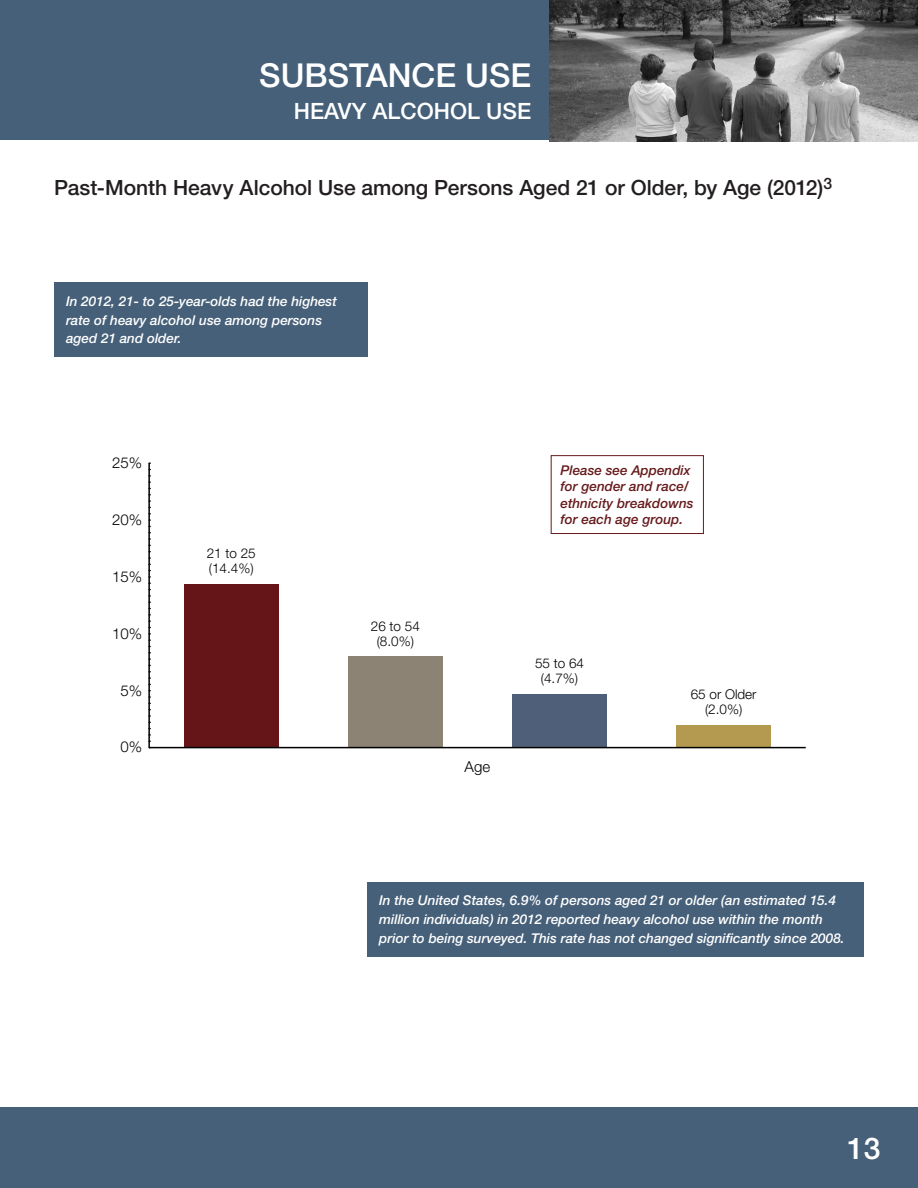
<style>
.page{position:relative;width:918px;height:1188px;background:#fff}
.page>*{position:absolute;margin:0;border:0;box-sizing:border-box;transform-origin:0 0}
.t1{font:500 33px "Helvetica Neue LT Std";color:#fff}
.t2{font:500 30px "Helvetica Neue LT Std";color:#fff}
.t3{font:500 22.5px "Helvetica Neue LT Std";color:#fff}
.t4{font:500 21px "Helvetica Neue LT Std";color:#231f20}
.t5{font:300 15px "Helvetica Neue LT Std";color:#000}
.t6{font:italic 500 13.5px/18.8px "Helvetica Neue LT Std";color:#fff}
.t7{font:italic 500 13.5px/16.5px "Helvetica Neue LT Std";color:#661a1c}
.t8{font:300 13.5px/15px "Helvetica Neue LT Std";color:#000;text-align:center}
</style>
<div class="page">
<div style="left:0;top:0;width:551px;height:140px;background:#466079"></div>
<div style="left:0;top:1107px;width:918px;height:81px;background:#466079"></div>
<img style="left:550px;top:0;width:368px;height:141px">
<div style="left:54px;top:283px;width:313px;height:74px;background:#466079"></div>
<div style="left:184px;top:584px;width:95px;height:164px;background:#651518"></div>
<div style="left:348px;top:657px;width:95px;height:90px;background:#8c8374"></div>
<div style="left:512px;top:694px;width:95px;height:53px;background:#4f5f79"></div>
<div style="left:676px;top:725px;width:95px;height:23px;background:#b49a51"></div>
<hr style="left:148px;top:463px;width:2px;height:285px;background:#000">
<hr style="left:149px;top:747px;width:657px;height:1px;background:#000">
<div style="left:551px;top:455px;width:153px;height:79px;border:1px solid #661a1c"></div>
<div style="left:367px;top:882px;width:497px;height:74px;background:#466079"></div>
<h1 class="t1" style="left:259px;top:56px;width:273px">SUBSTANCE USE</h1>
<h2 class="t3" style="left:294px;top:97px;width:239px">HEAVY ALCOHOL USE</h2>
<p class="t4" style="left:54px;top:175px;width:780px">Past-Month Heavy Alcohol Use among Persons Aged 21 or Older, by Age (2012)<sup>3</sup></p>
<p class="t6" style="left:66px;top:292px;width:272px">In 2012, 21- to 25-year-olds had the highest rate of heavy alcohol use among persons aged 21 and older.</p>
<p class="t5" style="left:112px;top:453px;width:32px">25%</p>
<p class="t5" style="left:112px;top:510px;width:32px">20%</p>
<p class="t5" style="left:112px;top:567px;width:32px">15%</p>
<p class="t5" style="left:112px;top:624px;width:32px">10%</p>
<p class="t5" style="left:121px;top:681px;width:23px">5%</p>
<p class="t5" style="left:121px;top:738px;width:23px">0%</p>
<p class="t8" style="left:207px;top:546px;width:51px;text-align:left">21 to 25 (14.4%)</p>
<p class="t8" style="left:371px;top:619px;width:51px">26 to 54 (8.0%)</p>
<p class="t5" style="left:465px;top:757px;width:27px">Age</p>
<p class="t7" style="left:561px;top:461px;width:135px">Please see Appendix for gender and race/ ethnicity breakdowns for each age group.</p>
<p class="t8" style="left:535px;top:656px;width:51px">55 to 64 (4.7%)</p>
<p class="t8" style="left:691px;top:687px;width:67px">65 or Older (2.0%)</p>
<p class="t6" style="left:379px;top:891px;width:467px">In the United States, 6.9% of persons aged 21 or older (an estimated 15.4 million individuals) in 2012 reported heavy alcohol use within the month prior to being surveyed. This rate has not changed significantly since 2008.</p>
<h2 class="t2" style="left:847px;top:1130px;width:35px">13</h2>
</div>
